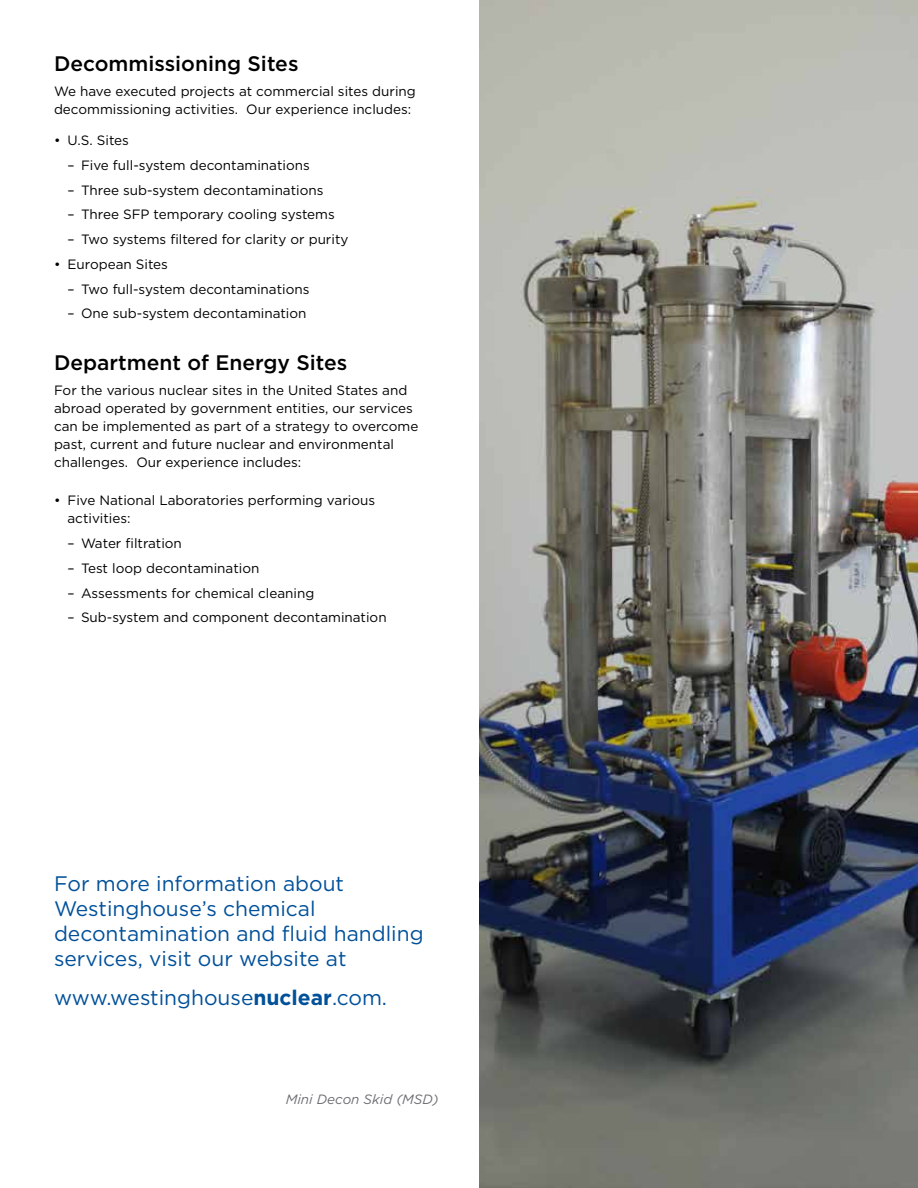
<style>
.page{position:relative;width:918px;height:1188px;background:#fff}
.page>*{position:absolute;margin:0;border:0;box-sizing:border-box;transform-origin:0 0}
.t1{font:21px/25.2px "Gotham";color:#00509a}
.t2{font:500 21px "Gotham";color:#000}
.t3{font:13.5px/18px "Gotham";color:#000}
.t4{font:italic 13.5px "Gotham";color:#6d6e71}
.s1{font-weight:700}
</style>
<div class="page">
<img style="left:480px;top:0;width:438px;height:1188px">
<h1 class="t2" style="left:54px;top:51px;width:246px">Decommissioning Sites</h1>
<p class="t3" style="left:54px;top:82px;width:363px">We have executed projects at commercial sites during decommissioning activities. Our experience includes:</p>
<p class="t3" style="left:54px;top:131px;width:77px">• U.S. Sites</p>
<p class="t3" style="left:68px;top:156px;width:244px">– Five full-system decontaminations</p>
<p class="t3" style="left:68px;top:181px;width:257px">– Three sub-system decontaminations</p>
<p class="t3" style="left:68px;top:205px;width:269px">– Three SFP temporary cooling systems</p>
<p class="t3" style="left:68px;top:230px;width:282px">– Two systems filtered for clarity or purity</p>
<p class="t3" style="left:54px;top:255px;width:116px">• European Sites</p>
<p class="t3" style="left:68px;top:280px;width:243px">– Two full-system decontaminations</p>
<p class="t3" style="left:68px;top:304px;width:241px">– One sub-system decontamination</p>
<h1 class="t2" style="left:54px;top:350px;width:295px">Department of Energy Sites</h1>
<p class="t3" style="left:54px;top:381px;width:366px">For the various nuclear sites in the United States and abroad operated by government entities, our services can be implemented as part of a strategy to overcome past, current and future nuclear and environmental challenges. Our experience includes:</p>
<p class="t3" style="left:68px;top:492px;width:309px;text-indent:-14px">• Five National Laboratories performing various activities:</p>
<p class="t3" style="left:68px;top:534px;width:116px">– Water filtration</p>
<p class="t3" style="left:68px;top:559px;width:193px">– Test loop decontamination</p>
<p class="t3" style="left:68px;top:584px;width:248px">– Assessments for chemical cleaning</p>
<p class="t3" style="left:68px;top:609px;width:321px">– Sub-system and component decontamination</p>
<h1 class="t1" style="left:54px;top:871px;width:371px">For more information about<br>Westinghouse’s chemical decontamination and fluid handling services, visit our website at</h1>
<h1 class="t1" style="left:54px;top:985px;width:335px">www.westinghouse<span class="s1">nuclear</span>.com.</h1>
<p class="t4" style="left:286px;top:1091px;width:155px">Mini Decon Skid (MSD)</p>
</div>
